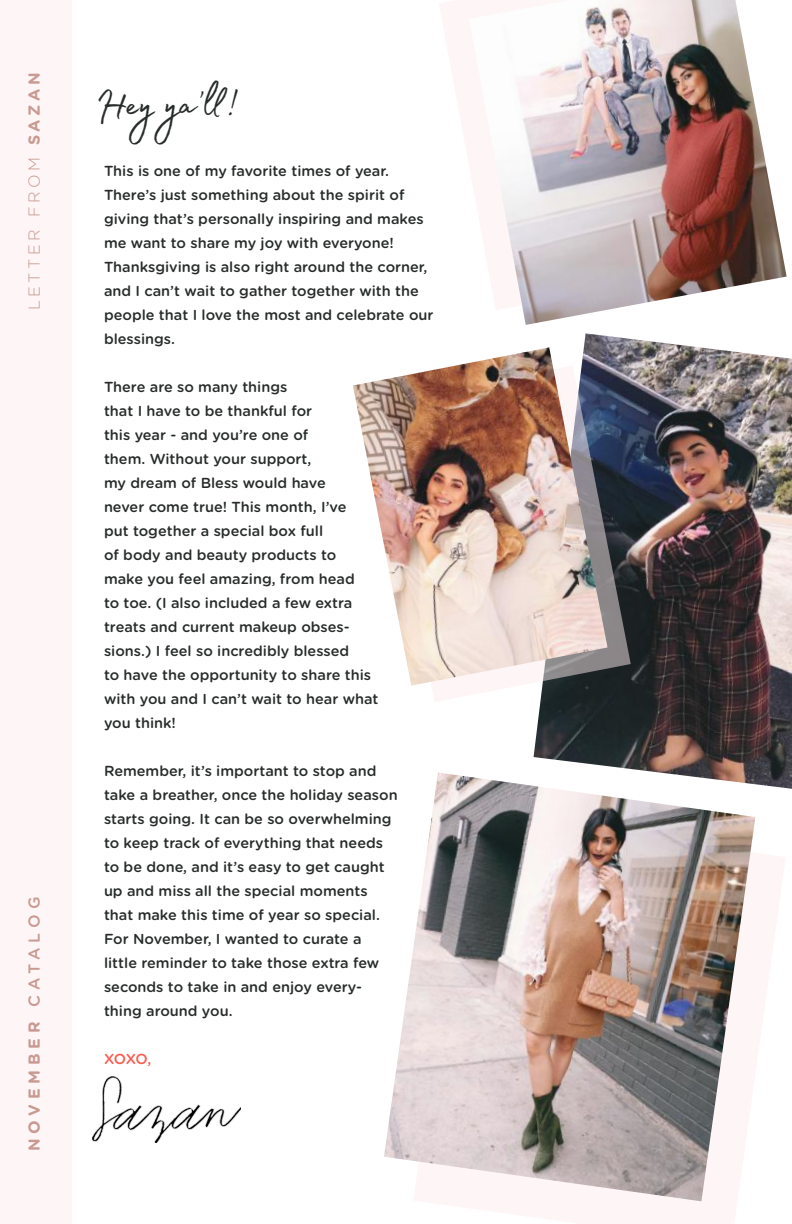
<style>
.page{position:relative;width:792px;height:1224px;background:#fff}
.page>*{position:absolute;margin:0;border:0;box-sizing:border-box;transform-origin:0 0}
.t1{font:50px "Madelyn Fill";color:#272c2b}
.t2{font:700 16px "Gotham Rounded";letter-spacing:.3em;color:#c89a92}
.t3{font:300 16px "Gotham Rounded";letter-spacing:.22em;color:#c89a92}
.t4{font:500 14.4px/24px "Gotham Rounded";color:#272c2b}
.t5{font:500 14.4px "Gotham Rounded";color:#f55e50}
.s1{font-weight:700}
.s2{font-weight:500}
</style>
<div class="page">
<img style="left:534px;top:333px;width:258px;height:456px">
<svg style="left:534px;top:366px;width:97px;height:336px"></svg>
<img style="left:500px;top:0;width:287px;height:325px">
<img style="left:353px;top:347px;width:255px;height:339px">
<img style="left:384px;top:772px;width:371px;height:429px">
<img style="left:92px;top:1077px;width:148px;height:66px">
<div style="left:0;top:0;width:72px;height:1224px;background:#fef5f6"></div>
<p class="t3" style="left:23px;top:310px;width:239px;rotate:-90deg">LETTER FROM <span class="s1">SAZAN</span></p>
<p class="t2" style="left:22px;top:1151px;width:256px;rotate:-90deg">NOVEMBER <span class="s2">CATALOG</span></p>
<h1 class="t1" style="left:96px;top:67px;width:143px">Hey ya’ll!</h1>
<p class="t4" style="left:104px;top:159px;width:331px">This is one of my favorite times of year.<br>There’s just something about the spirit of giving that’s personally inspiring and makes me want to share my joy with everyone!<br>Thanksgiving is also right around the corner, and I can’t wait to gather together with the people that I love the most and celebrate our blessings.</p>
<p class="t4" style="left:104px;top:375px;width:276px">There are so many things<br>that I have to be thankful for<br>this year - and you’re one of<br>them. Without your support,<br>my dream of Bless would have<br>never come true! This month, I’ve<br>put together a special box full<br>of body and beauty products to make you feel amazing, from head<br>to toe. (I also included a few extra treats and current makeup obses&shy;sions.) I feel so incredibly blessed<br>to have the opportunity to share this with you and I can’t wait to hear what you think!</p>
<p class="t4" style="left:104px;top:759px;width:295px">Remember, it’s important to stop and take a breather, once the holiday season starts going. It can be so overwhelming to keep track of everything that needs to be done, and it’s easy to get caught up and miss all the special moments that make this time of year so special.<br>For November, I wanted to curate a little reminder to take those extra few seconds to take in and enjoy every&shy;thing around you.</p>
<p class="t5" style="left:104px;top:1049px;width:49px">XOXO,</p>
</div>
